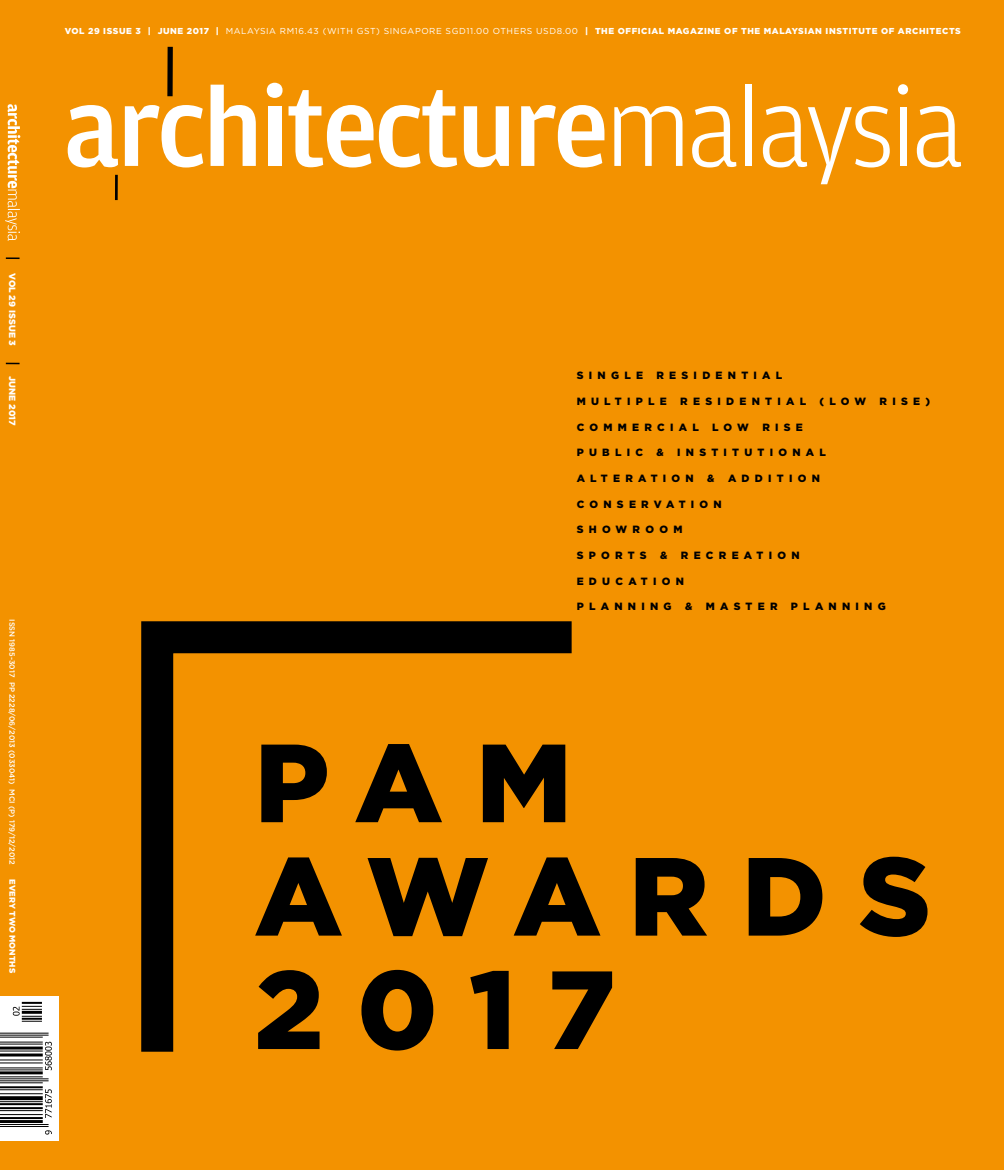
<style>
.page{position:relative;width:1004px;height:1170px;background:#fff}
.page>*{position:absolute;margin:0;border:0;box-sizing:border-box;transform-origin:0 0}
.t1{font:900 110.85px/113.4px "Gotham HTF";letter-spacing:.285em;color:#000}
.t2{font:900 10.5px "Gotham HTF";letter-spacing:.5em;color:#000}
.t3{font:900 9px "Gotham HTF";letter-spacing:.01em;color:#fff}
.t4{font:900 8.7px "Gotham HTF";letter-spacing:.065em;color:#fff}
.t5{font:900 8.25px "Gotham HTF";letter-spacing:.01em;color:#fff}
.t6{font:500 7.5px "Gotham HTF";color:#fff}
.s1{font-weight:400}
</style>
<div class="page">
<div style="left:0;top:0;width:1003px;height:1169px;background:#f39200"></div>
<svg style="left:141px;top:621px;width:431px;height:431px"></svg>
<svg style="left:614px;top:106px;width:68px;height:60px"></svg>
<svg style="left:692px;top:106px;width:44px;height:61px"></svg>
<div style="left:745px;top:85px;width:7px;height:81px;background:#fff"></div>
<svg style="left:762px;top:106px;width:127px;height:78px"></svg>
<svg style="left:897px;top:84px;width:11px;height:11px"></svg>
<div style="left:899px;top:107px;width:7px;height:59px;background:#fff"></div>
<svg style="left:916px;top:106px;width:45px;height:61px"></svg>
<div style="left:167px;top:47px;width:6px;height:49px;background:#000"></div>
<hr style="left:115px;top:175px;width:3px;height:25px;background:#000">
<svg style="left:267px;top:83px;width:15px;height:15px"></svg>
<svg style="left:68px;top:105px;width:50px;height:62px"></svg>
<svg style="left:125px;top:105px;width:78px;height:62px"></svg>
<svg style="left:210px;top:85px;width:46px;height:81px"></svg>
<div style="left:268px;top:106px;width:13px;height:60px;background:#fff"></div>
<svg style="left:288px;top:90px;width:85px;height:77px"></svg>
<svg style="left:379px;top:90px;width:78px;height:77px"></svg>
<svg style="left:521px;top:105px;width:83px;height:62px"></svg>
<svg style="left:464px;top:106px;width:45px;height:61px"></svg>
<svg style="left:5px;top:104px;width:15px;height:137px"></svg>
<svg style="left:0;top:996px;width:59px;height:144px;background:#dadada"></svg>
<hr style="left:0;top:1119px;width:43px;height:3px;background:#000">
<hr style="left:0;top:1116px;width:43px;height:2px;background:#000">
<hr style="left:0;top:1113px;width:43px;height:1px;background:#000">
<hr style="left:0;top:1109px;width:43px;height:1px;background:#000">
<hr style="left:0;top:1106px;width:43px;height:2px;background:#000">
<hr style="left:0;top:1103px;width:43px;height:1px;background:#000">
<hr style="left:0;top:1101px;width:43px;height:1px;background:#000">
<svg style="left:0;top:1096px;width:43px;height:4px"></svg>
<hr style="left:0;top:1093px;width:43px;height:1px;background:#000">
<hr style="left:0;top:1089px;width:43px;height:1px;background:#000">
<hr style="left:0;top:1086px;width:43px;height:2px;background:#000">
<hr style="left:0;top:1082px;width:43px;height:1px;background:#000">
<hr style="left:0;top:1076px;width:43px;height:1px;background:#000">
<hr style="left:0;top:1071px;width:43px;height:3px;background:#000">
<hr style="left:0;top:1069px;width:43px;height:1px;background:#000">
<hr style="left:0;top:1067px;width:43px;height:1px;background:#000">
<hr style="left:0;top:1062px;width:43px;height:1px;background:#000">
<hr style="left:0;top:1059px;width:43px;height:1px;background:#000">
<hr style="left:0;top:1053px;width:43px;height:3px;background:#000">
<hr style="left:0;top:1050px;width:43px;height:1px;background:#000">
<hr style="left:0;top:1046px;width:43px;height:3px;background:#000">
<hr style="left:0;top:1043px;width:43px;height:1px;background:#000">
<hr style="left:0;top:1041px;width:43px;height:1px;background:#000">
<hr style="left:0;top:1036px;width:43px;height:1px;background:#000">
<hr style="left:0;top:1125px;width:49px;height:1px;background:#000">
<hr style="left:0;top:1123px;width:49px;height:1px;background:#000">
<hr style="left:0;top:1080px;width:49px;height:1px;background:#000">
<hr style="left:0;top:1078px;width:49px;height:1px;background:#000">
<hr style="left:0;top:1034px;width:49px;height:1px;background:#000">
<hr style="left:0;top:1032px;width:49px;height:1px;background:#000">
<hr style="left:22px;top:1001px;width:20px;height:2px;background:#000">
<svg style="left:45px;top:1130px;width:7px;height:4px"></svg>
<svg style="left:45px;top:1089px;width:7px;height:28px"></svg>
<svg style="left:45px;top:1041px;width:7px;height:29px"></svg>
<svg style="left:13px;top:1005px;width:29px;height:16px"></svg>
<svg style="left:6px;top:257px;width:14px;height:2px"></svg>
<svg style="left:6px;top:362px;width:14px;height:2px"></svg>
<p class="t4" style="left:65px;top:26px;width:897px">VOL 29 ISSUE 3 | JUNE 2017 | <span class="s1">MALAYSIA RM16.43 (WI TH GST) SI NGAPORE SGD11.00 OTHERS USD8.00</span> | THE OFFICIAL MAGAZINE OF THE MALAYSIAN INSTITUTE OF ARCHITECTS</p>
<p class="t3" style="left:17px;top:273px;width:74px;rotate:90deg">VOL 29 ISSUE 3</p>
<p class="t3" style="left:17px;top:376px;width:51px;rotate:90deg">JUNE 2017</p>
<p class="t6" style="left:17px;top:619px;width:247px;rotate:90deg">issn 1985-3017 PP 2228/06/2013 (033041) MCI (P) 179/12/2012</p>
<p class="t5" style="left:17px;top:879px;width:95px;rotate:90deg">EVERY TWO MONTHS</p>
<p class="t2" style="left:576px;top:369px;width:68px">SINGLE</p>
<p class="t2" style="left:656px;top:369px;width:127px">RESIDENTIAL</p>
<p class="t2" style="left:576px;top:395px;width:92px">MULTIPLE</p>
<p class="t2" style="left:680px;top:395px;width:127px">RESIDENTIAL</p>
<p class="t2" style="left:819px;top:395px;width:48px">(LOW</p>
<p class="t2" style="left:879px;top:395px;width:52px">RISE)</p>
<p class="t2" style="left:576px;top:421px;width:39px">COMM</p>
<p class="t2" style="left:632px;top:421px;width:68px">ERCIAL</p>
<p class="t2" style="left:712px;top:421px;width:38px">LOW</p>
<p class="t2" style="left:762px;top:421px;width:42px">RISE</p>
<p class="t2" style="left:576px;top:446px;width:68px">PUBLIC</p>
<p class="t2" style="left:656px;top:446px;width:9px">&amp;</p>
<p class="t2" style="left:677px;top:446px;width:150px">I NSTITUTIONAL</p>
<p class="t2" style="left:576px;top:472px;width:119px">ALTERATION</p>
<p class="t2" style="left:707px;top:472px;width:9px">&amp;</p>
<p class="t2" style="left:728px;top:472px;width:93px">ADDITION</p>
<p class="t2" style="left:576px;top:498px;width:147px">CONSERVATION</p>
<p class="t2" style="left:576px;top:523px;width:105px">SHOWROOM</p>
<p class="t2" style="left:576px;top:549px;width:11px">SP</p>
<p class="t2" style="left:601px;top:549px;width:47px">ORTS</p>
<p class="t2" style="left:660px;top:549px;width:9px">&amp;</p>
<p class="t2" style="left:681px;top:549px;width:120px">RECREATION</p>
<p class="t2" style="left:576px;top:575px;width:109px">EDUCATION</p>
<p class="t2" style="left:576px;top:600px;width:96px">PLANNING</p>
<p class="t2" style="left:685px;top:600px;width:9px">&amp;</p>
<p class="t2" style="left:705px;top:600px;width:12px">MA</p>
<p class="t2" style="left:733px;top:600px;width:45px">STER</p>
<p class="t2" style="left:791px;top:600px;width:96px">PLANNING</p>
<h1 class="t1" style="left:254px;top:723px;width:678px">PAM<br>AWARDS<br>2017</h1>
</div>
